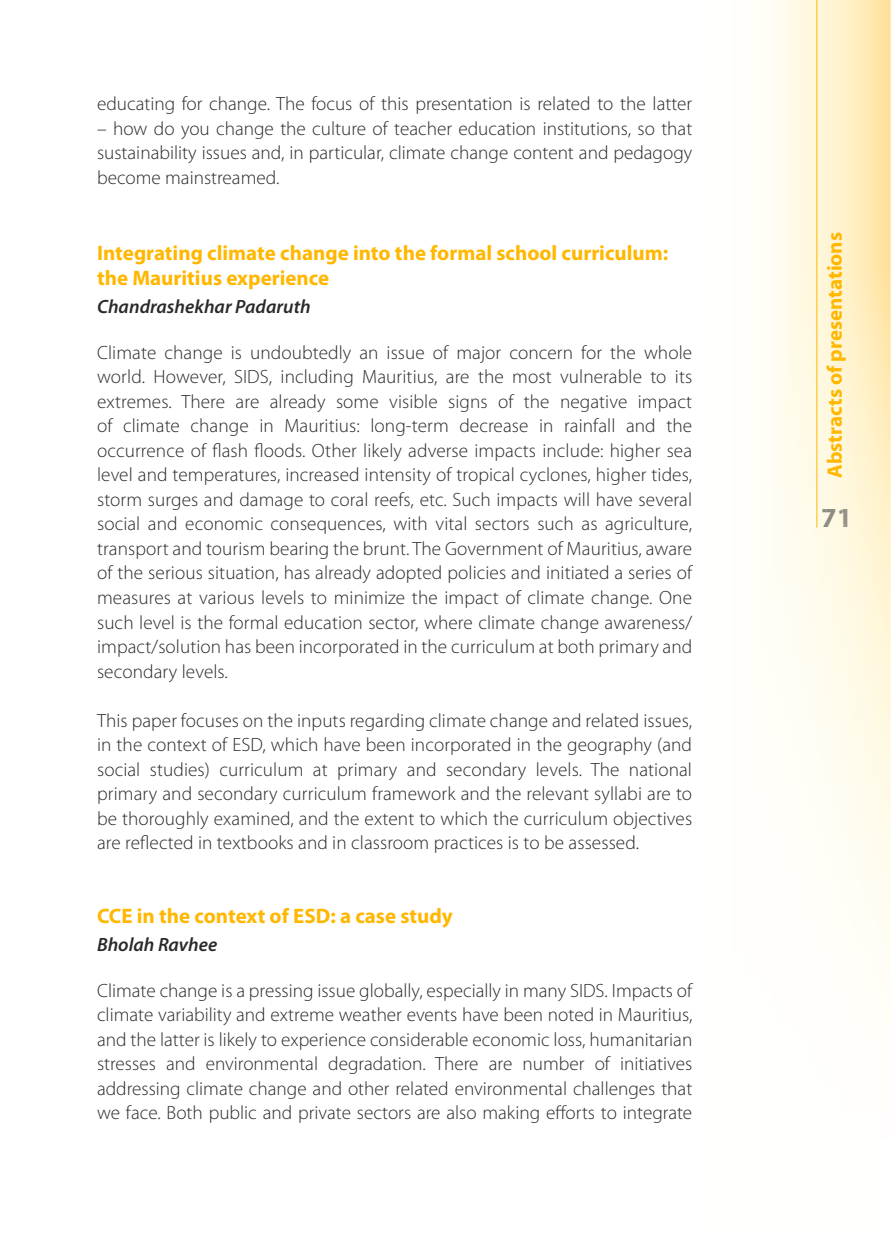
<style>
.page{position:relative;width:891px;height:1238px;background:#fff}
.page>*{position:absolute;margin:0;border:0;box-sizing:border-box;transform-origin:0 0}
.t1{font:700 28.05px "Myriad Pro";color:#767575}
.t2{font:700 21px/25.2px "Myriad Pro";color:#ffb700}
.t3{font:300 19.2px/24.5px "Myriad Pro";color:#2a2a2c;text-align:justify}
.t4{font:italic 600 19.2px "Myriad Pro";color:#2a2a2c}
</style>
<div class="page">
<img style="left:769px;top:0;width:121px;height:974px">
<img style="left:822px;top:509px;width:25px;height:18px">
<hr style="left:816px;top:0;width:1px;height:527px;background:#ffb700">
<p class="t3" style="left:97px;top:93px;width:596px">educating for change. The focus of this presentation is related to the latter</p>
<p class="t3" style="left:97px;top:118px;width:597px">– how do you change the culture of teacher education institutions, so that sustainability issues and, in particular, climate change content and pedagogy become mainstreamed.</p>
<p class="t2" style="left:97px;top:242px;width:573px">Integrating climate change into the formal school curriculum: the Mauritius experience</p>
<p class="t4" style="left:97px;top:299px;width:215px">Chandrashekhar Padaruth</p>
<p class="t3" style="left:97px;top:342px;width:597px">Climate change is undoubtedly an issue of major concern for the whole world. However, SIDS, including Mauritius, are the most vulnerable to its extremes. There are already some visible signs of the negative impact of climate change in Mauritius: long-term decrease in rainfall and the occurrence of flash floods. Other likely adverse impacts include: higher sea level and temperatures, increased intensity of tropical cyclones, higher tides, storm surges and damage to coral reefs, etc. Such impacts will have several social and economic consequences, with vital sectors such as agriculture, transport and tourism bearing the brunt. The Government of Mauritius, aware of the serious situation, has already adopted policies and initiated a series of measures at various levels to minimize the impact of climate change. One such level is the formal education sector, where climate change awareness/ impact/solution has been incorporated in the curriculum at both primary and secondary levels.</p>
<p class="t3" style="left:97px;top:709px;width:596px">This paper focuses on the inputs regarding climate change and related issues, in the context of ESD, which have been incorporated in the geography (and social studies) curriculum at primary and secondary levels. The national primary and secondary curriculum framework and the relevant syllabi are to be thoroughly examined, and the extent to which the curriculum objectives are reflected in textbooks and in classroom practices is to be assessed.</p>
<p class="t2" style="left:97px;top:905px;width:357px">CCE in the context of ESD: a case study</p>
<p class="t4" style="left:97px;top:937px;width:122px">Bholah Ravhee</p>
<p class="t3" style="left:97px;top:979px;width:597px">Climate change is a pressing issue globally, especially in many SIDS. Impacts of climate variability and extreme weather events have been noted in Mauritius, and the latter is likely to experience considerable economic loss, humanitarian stresses and environmental degradation. There are number of initiatives addressing climate change and other related environmental challenges that we face. Both public and private sectors are also making efforts to integrate</p>
<p class="t2" style="left:824px;top:478px;width:247px;rotate:-90deg">Abstracts of presentations</p>
<h1 class="t1" style="left:821px;top:507px;width:33px">71</h1>
</div>
